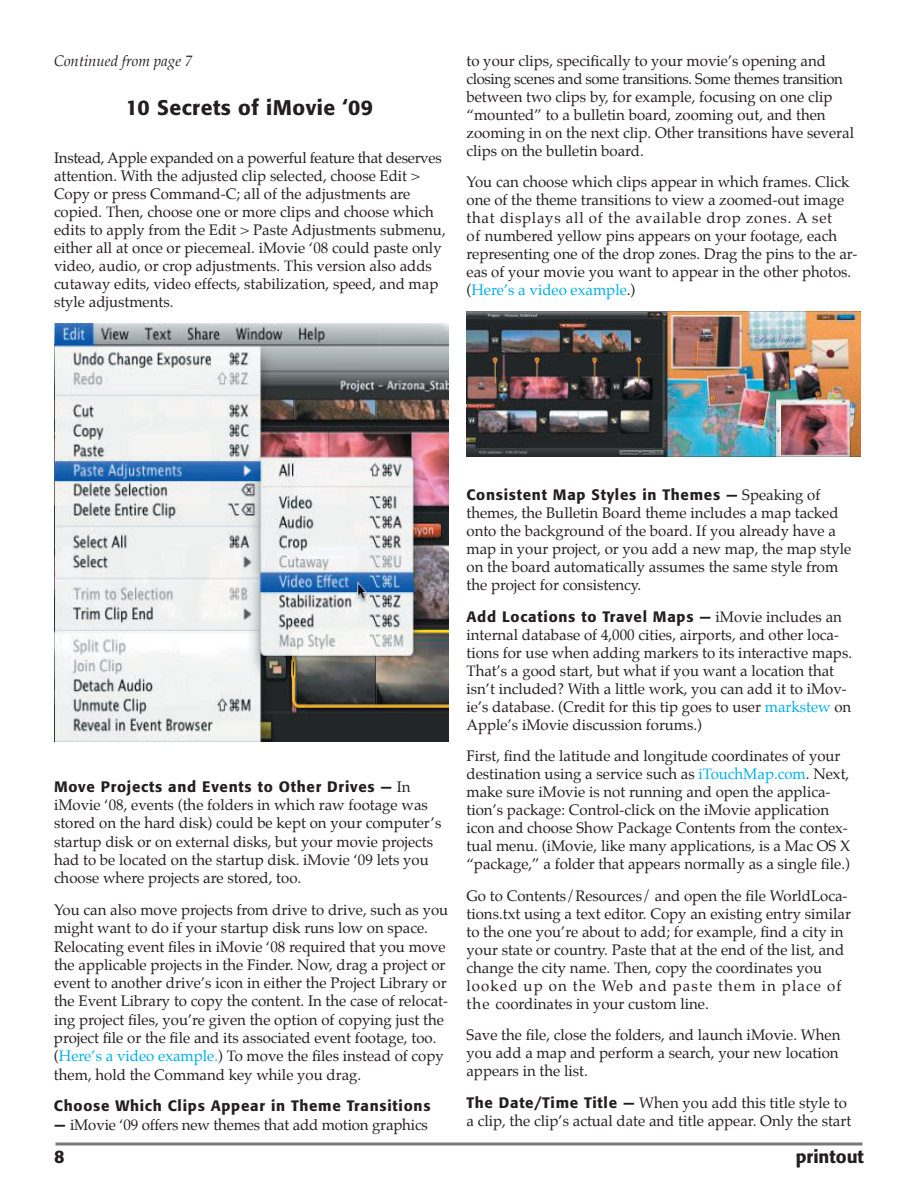
<style>
.page{position:relative;width:918px;height:1188px;background:#fff}
.page>*{position:absolute;margin:0;border:0;box-sizing:border-box;transform-origin:0 0}
.t1{font:500 21px "Formata";letter-spacing:.025em;color:#231f20}
.t2{font:500 18px "Formata";color:#231f20}
.t3{font:15px/18px "Palatino";color:#231f20}
.t4{font:500 15px "Formata";letter-spacing:.05em;color:#231f20}
.t5{font:italic 15px "Palatino";color:#231f20}
.s1{color:#00aeef}
.s2{font-family:"Palatino";font-weight:400}
.s3{font-family:"Formata";font-weight:500}
</style>
<div class="page">
<hr style="left:56px;top:1142px;width:806px;height:3px;background:#231f20">
<img style="left:54px;top:324px;width:394px;height:418px">
<img style="left:466px;top:312px;width:395px;height:145px">
<p class="t5" style="left:54px;top:52px;width:140px">Continued from page 7</p>
<h1 class="t1" style="left:126px;top:95px;width:249px">10 Secrets of iMovie ‘09</h1>
<p class="t3" style="left:54px;top:150px;width:393px">Instead, Apple expanded on a powerful feature that deserves attention. With the adjusted clip selected, choose Edit &gt; Copy or press Command-C; all of the adjustments are copied. Then, choose one or more clips and choose which edits to apply from the Edit &gt; Paste Adjustments submenu, either all at once or piecemeal. iMovie ‘08 could paste only video, audio, or crop adjustments. This version also adds cutaway edits, video effects, stabilization, speed, and map style adjustments.</p>
<p class="t3" style="left:466px;top:53px;width:389px">to your clips, specifically to your movie’s opening and closing scenes and some transitions. Some themes transition between two clips by, for example, focusing on one clip “mounted” to a bulletin board, zooming out, and then zooming in on the next clip. Other transitions have several clips on the bulletin board.</p>
<p class="t3" style="left:466px;top:174px;width:393px">You can choose which clips appear in which frames. Click one of the theme transitions to view a zoomed-out image that displays all of the available drop zones. A set<br>of numbered yellow pins appears on your footage, each representing one of the drop zones. Drag the pins to the ar&shy;eas of your movie you want to appear in the other photos. (<span class="s1">Here’s a video example</span>.)</p>
<p class="t4" style="left:54px;top:777px;width:358px">Move Projects and Events to Other Drives — <span class="s2">In</span></p>
<p class="t3" style="left:54px;top:797px;width:389px">iMovie ‘08, events (the folders in which raw footage was stored on the hard disk) could be kept on your computer’s startup disk or on external disks, but your movie projects had to be located on the startup disk. iMovie ‘09 lets you choose where projects are stored, too.</p>
<p class="t3" style="left:54px;top:902px;width:396px">You can also move projects from drive to drive, such as you might want to do if your startup disk runs low on space.<br>Relocating event files in iMovie ‘08 required that you move the applicable projects in the Finder. Now, drag a project or event to another drive’s icon in either the Project Library or the Event Library to copy the content. In the case of relocat&shy;ing project files, you’re given the option of copying just the project file or the file and its associated event footage, too. (<span class="s1">Here’s a video example.</span>) To move the files instead of copy them, hold the Command key while you drag.</p>
<p class="t4" style="left:54px;top:1097px;width:378px">Choose Which Clips Appear in Theme Transitions</p>
<p class="t3" style="left:54px;top:1117px;width:375px"><span class="s3">—</span> iMovie ‘09 offers new themes that add motion graphics</p>
<p class="t4" style="left:466px;top:486px;width:355px">Consistent Map Styles in Themes — <span class="s2">Speaking of</span></p>
<p class="t3" style="left:466px;top:505px;width:386px">themes, the Bulletin Board theme includes a map tacked onto the background of the board. If you already have a map in your project, or you add a new map, the map style on the board automatically assumes the same style from the project for consistency.</p>
<p class="t4" style="left:467px;top:607px;width:377px">Add Locations to Travel Maps — <span class="s2">iMovie includes an</span></p>
<p class="t3" style="left:466px;top:627px;width:387px">internal database of 4,000 cities, airports, and other loca&shy;tions for use when adding markers to its interactive maps.<br>That’s a good start, but what if you want a location that isn’t included? With a little work, you can add it to iMov&shy;ie’s database. (Credit for this tip goes to user <span class="s1">markstew</span> on Apple’s iMovie discussion forums.)</p>
<p class="t3" style="left:466px;top:748px;width:385px">First, find the latitude and longitude coordinates of your destination using a service such as <span class="s1">iTouchMap.com</span>. Next, make sure iMovie is not running and open the applica&shy;tion’s package: Control-click on the iMovie application icon and choose Show Package Contents from the contex&shy;tual menu. (iMovie, like many applications, is a Mac OS X “package,” a folder that appears normally as a single file.)</p>
<p class="t3" style="left:466px;top:888px;width:386px">Go to Contents/Resources/ and open the file WorldLoca&shy;tions.txt using a text editor. Copy an existing entry similar to the one you’re about to add; for example, find a city in your state or country. Paste that at the end of the list, and change the city name. Then, copy the coordinates you looked up on the Web and paste them in place of the coordinates in your custom line.</p>
<p class="t3" style="left:466px;top:1027px;width:376px">Save the file, close the folders, and launch iMovie. When you add a map and perform a search, your new location appears in the list.</p>
<p class="t3" style="left:466px;top:1095px;width:386px"><span class="s3">The Date/Time Title —</span> When you add this title style to a clip, the clip’s actual date and title appear. Only the start</p>
<p class="t2" style="left:54px;top:1146px;width:12px">8</p>
<p class="t2" style="left:796px;top:1146px;width:70px">printout</p>
</div>
